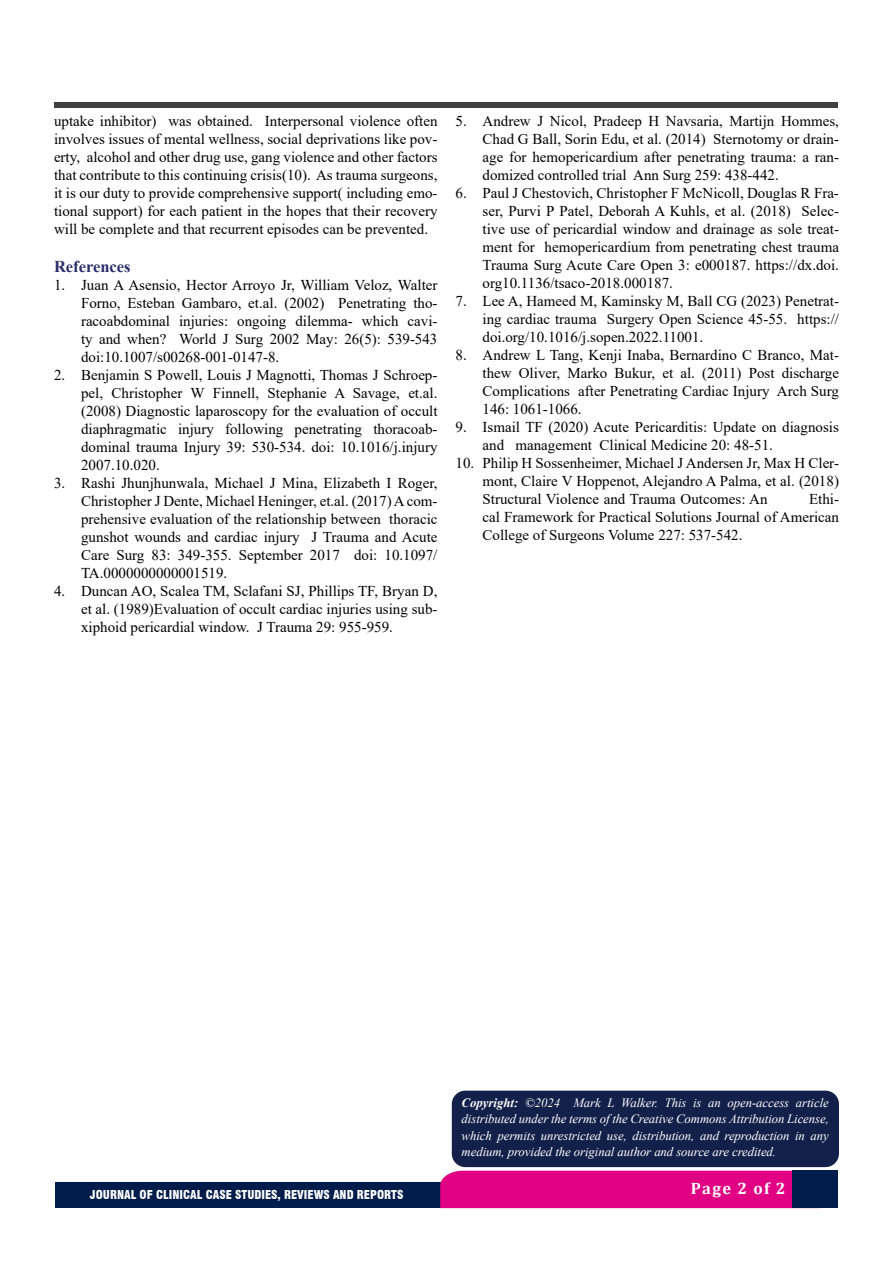
<style>
.page{position:relative;width:893px;height:1263px;background:#fff}
.page>*{position:absolute;margin:0;border:0;box-sizing:border-box;transform-origin:0 0}
.t1{font:700 16.5px "Times New Roman";color:#292d6b}
.t2{font:700 16.5px "Cambria";letter-spacing:.08em;color:#fff}
.t3{font:15px/18px "Times New Roman";color:#000;text-align:justify}
.t4{font:italic 12.75px/16.5px "Times New Roman";letter-spacing:-.005em;color:#fff;text-align:justify}
.t5{font:900 condensed 12px "Swiss 721 BT";color:#fff}
.s1{font-weight:700}
</style>
<div class="page">
<div style="left:54px;top:103px;width:783px;height:5px;background:#404041"></div>
<div style="left:55px;top:1182px;width:765px;height:26px;background:#001c4a"></div>
<div style="left:440px;top:1171px;width:352px;height:37px;background:#e10083"></div>
<div style="left:792px;top:1171px;width:46px;height:37px;background:#001c4a"></div>
<div style="left:452px;top:1090px;width:387px;height:77px;background:#132049;border-radius:14px"></div>
<p class="t3" style="left:54px;top:111px;width:385px">uptake inhibitor) was obtained. Interpersonal violence often involves issues of mental wellness, social deprivations like pov&shy;erty, alcohol and other drug use, gang violence and other factors that contribute to this continuing crisis(10). As trauma surgeons, it is our duty to provide comprehensive support( including emo&shy;tional support) for each patient in the hopes that their recovery will be complete and that recurrent episodes can be prevented.</p>
<p class="t1" style="left:54px;top:254px;width:78px">References</p>
<p class="t3" style="left:81px;top:275px;width:358px;text-indent:-27px">1. Juan A Asensio, Hector Arroyo Jr, William Veloz, Walter Forno, Esteban Gambaro, et.al. (2002) Penetrating tho&shy;racoabdominal injuries: ongoing dilemma- which cavi&shy;ty and when? World J Surg 2002 May: 26(5): 539-543 doi:10.1007/s00268-001-0147-8.</p>
<p class="t3" style="left:81px;top:365px;width:358px;text-indent:-27px">2. Benjamin S Powell, Louis J Magnotti, Thomas J Schroep&shy;pel, Christopher W Finnell, Stephanie A Savage, et.al. (2008) Diagnostic laparoscopy for the evaluation of occult diaphragmatic injury following penetrating thoracoab&shy;dominal trauma Injury 39: 530-534. doi: 10.1016/j.injury 2007.10.020.</p>
<p class="t3" style="left:81px;top:473px;width:358px;text-indent:-27px">3. Rashi Jhunjhunwala, Michael J Mina, Elizabeth I Roger, Christopher J Dente, Michael Heninger, et.al. (2017) A com&shy;prehensive evaluation of the relationship between thoracic gunshot wounds and cardiac injury J Trauma and Acute Care Surg 83: 349-355. September 2017 doi: 10.1097/ TA.0000000000001519.</p>
<p class="t3" style="left:81px;top:581px;width:358px;text-indent:-27px">4. Duncan AO, Scalea TM, Sclafani SJ, Phillips TF, Bryan D, et al. (1989)Evaluation of occult cardiac injuries using sub&shy;xiphoid pericardial window. J Trauma 29: 955-959.</p>
<p class="t3" style="left:482px;top:111px;width:358px;text-indent:-27px">5. Andrew J Nicol, Pradeep H Navsaria, Martijn Hommes, Chad G Ball, Sorin Edu, et al. (2014) Sternotomy or drain&shy;age for hemopericardium after penetrating trauma: a ran&shy;domized controlled trial Ann Surg 259: 438-442.</p>
<p class="t3" style="left:482px;top:183px;width:358px;text-indent:-27px">6. Paul J Chestovich, Christopher F McNicoll, Douglas R Fra&shy;ser, Purvi P Patel, Deborah A Kuhls, et al. (2018) Selec&shy;tive use of pericardial window and drainage as sole treat&shy;ment for hemopericardium from penetrating chest trauma Trauma Surg Acute Care Open 3: e000187. https://dx.doi. org10.1136/tsaco-2018.000187.</p>
<p class="t3" style="left:482px;top:291px;width:358px;text-indent:-27px">7. Lee A, Hameed M, Kaminsky M, Ball CG (2023) Penetrat&shy;ing cardiac trauma Surgery Open Science 45-55. https:// doi.org/10.1016/j.sopen.2022.11001.</p>
<p class="t3" style="left:482px;top:345px;width:358px;text-indent:-27px">8. Andrew L Tang, Kenji Inaba, Bernardino C Branco, Mat&shy;thew Oliver, Marko Bukur, et al. (2011) Post discharge Complications after Penetrating Cardiac Injury Arch Surg 146: 1061-1066.</p>
<p class="t3" style="left:482px;top:417px;width:358px;text-indent:-27px">9. Ismail TF (2020) Acute Pericarditis: Update on diagnosis and management Clinical Medicine 20: 48-51.</p>
<p class="t3" style="left:482px;top:453px;width:358px;text-indent:-27px">10. Philip H Sossenheimer, Michael J Andersen Jr, Max H Cler&shy;mont, Claire V Hoppenot, Alejandro A Palma, et al. (2018)<br>Structural Violence and Trauma Outcomes: An</p>
<p class="t3" style="left:482px;top:489px;width:358px;text-indent:326px">Ethi&shy;cal Framework for Practical Solutions Journal of American College of Surgeons Volume 227: 537-542.</p>
<p class="t5" style="left:90px;top:1188px;width:315px">JOURNAL OF CLINICAL CASE STUDIES, REVIEWS AND REPORTS</p>
<p class="t4" style="left:462px;top:1094px;width:369px"><span class="s1">Copyright:</span> ©2024 Mark L Walker. This is an open-access article distributed under the terms of the Creative Commons Attribution License, which permits unrestricted use, distribution, and reproduction in any medium, provided the original author and source are credited.</p>
<p class="t2" style="left:691px;top:1177px;width:96px">Page 2 of 2</p>
</div>
